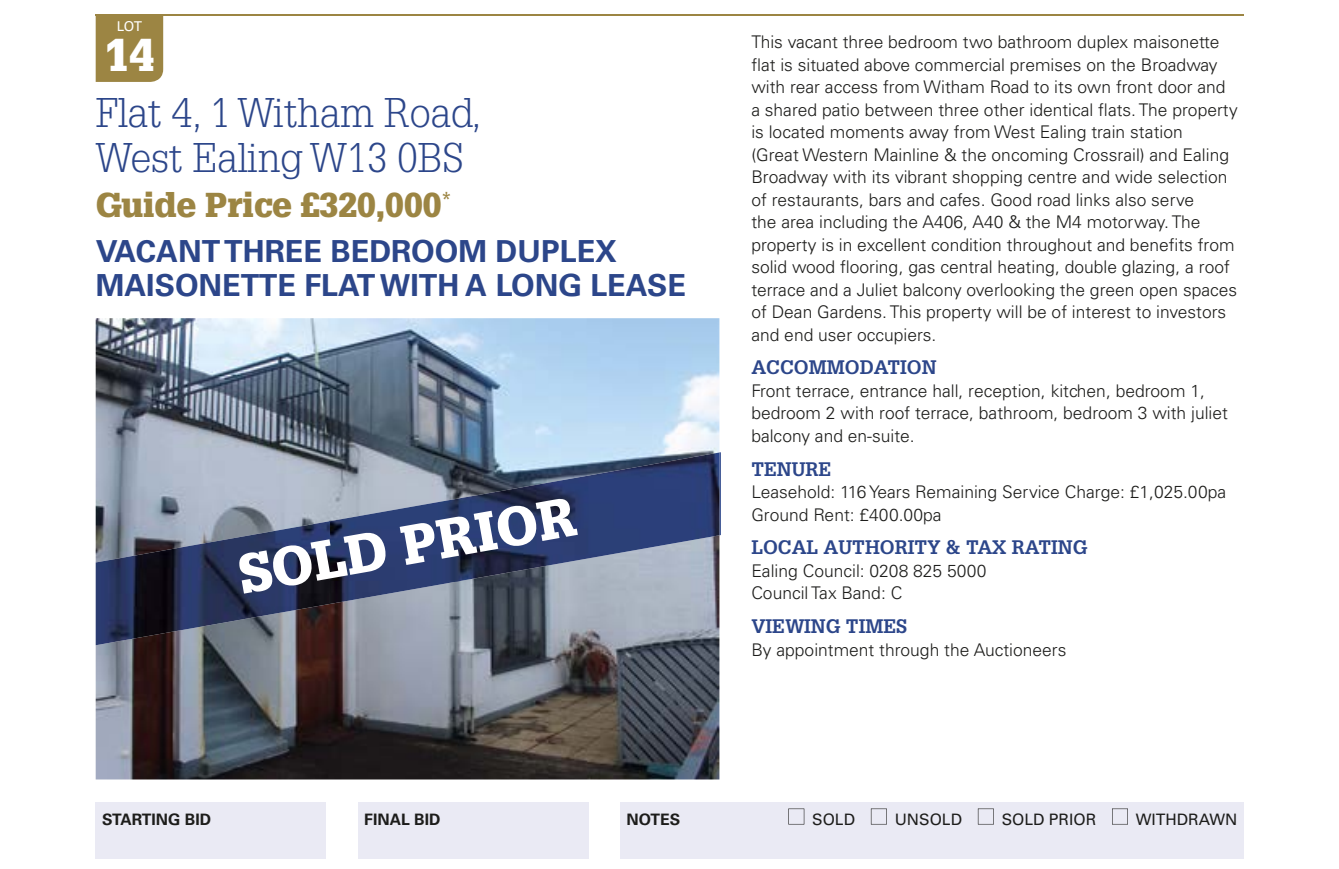
<style>
.page{position:relative;width:1339px;height:869px;background:#fff}
.page>*{position:absolute;margin:0;border:0;box-sizing:border-box;transform-origin:0 0}
.t1{font:900 54px "Glypha LT Std";color:#fff}
.t2{font:900 45px "Glypha LT Std";color:#fff}
.t3{font:300 40.5px/45px "Glypha LT Std";color:#2c468a}
.t4{font:900 33.75px "Glypha LT Std";color:#9c8543}
.t5{font:700 30.38px/33.8px "Univers LT Std";color:#2c468a}
.t6{font:700 19.12px "Glypha LT Std";color:#2c468a}
.t7{font:300 17.55px/22.5px "Univers LT Std";color:#1d1d1b}
.t8{font:15.75px "Univers LT Std";color:#1d1d1b}
.t9{font:700 15.75px "Univers LT Std";color:#1d1d1b}
.t10{font:13.5px "Univers LT Std";color:#fff}
</style>
<div class="page">
<hr style="left:96px;top:14px;width:1148px;height:2px;background:#9c8543">
<div style="left:96px;top:802px;width:230px;height:56px;background:#eaeaf4"></div>
<div style="left:358px;top:802px;width:230px;height:56px;background:#eaeaf4"></div>
<div style="left:620px;top:802px;width:624px;height:56px;background:#eaeaf4"></div>
<svg style="left:788px;top:808px;width:16px;height:16px"></svg>
<svg style="left:871px;top:808px;width:16px;height:16px"></svg>
<svg style="left:978px;top:808px;width:16px;height:16px"></svg>
<svg style="left:1112px;top:808px;width:16px;height:16px"></svg>
<div style="left:96px;top:16px;width:67px;height:66px;background:#9c8543"></div>
<hr style="left:96px;top:868px;width:1148px;height:1px;background:#1d1d1b">
<img style="left:96px;top:318px;width:623px;height:461px">
<hr style="left:719px;top:452px;width:2px;height:83px;background:#2b468a">
<img style="left:329px;top:452px;width:390px;height:130px">
<img style="left:96px;top:521px;width:234px;height:124px">
<img style="left:329px;top:581px;width:132px;height:23px">
<p class="t10" style="left:117px;top:18px;width:27px">LOT</p>
<h2 class="t2" style="left:104px;top:27px;width:52px">14</h2>
<h3 class="t3" style="left:96px;top:91px;width:387px">Flat 4, 1 Witham Road,<br>West Ealing W13 0BS</h3>
<h3 class="t4" style="left:96px;top:184px;width:357px">Guide Price £320,000<sup>*</sup></h3>
<h3 class="t5" style="left:96px;top:235px;width:592px">VACANT THREE BEDROOM DUPLEX<br>MAISONETTE FLAT WITH A LONG LEASE</h3>
<h1 class="t1" style="left:233px;top:543px;width:344px;rotate:-10deg">SOLD PRIOR</h1>
<p class="t7" style="left:751px;top:31px;width:488px">This vacant three bedroom two bathroom duplex maisonette flat is situated above commercial premises on the Broadway with rear access from Witham Road to its own front door and a shared patio between three other identical flats. The property is located moments away from West Ealing train station<br>(Great Western Mainline &amp; the oncoming Crossrail) and Ealing Broadway with its vibrant shopping centre and wide selection of restaurants, bars and cafes. Good road links also serve<br>the area including the A406, A40 &amp; the M4 motorway. The property is in excellent condition throughout and benefits from solid wood flooring, gas central heating, double glazing, a roof terrace and a Juliet balcony overlooking the green open spaces of Dean Gardens. This property will be of interest to investors and end user occupiers.</p>
<p class="t6" style="left:751px;top:356px;width:187px">ACCOMMODATION</p>
<p class="t7" style="left:751px;top:379px;width:478px">Front terrace, entrance hall, reception, kitchen, bedroom 1, bedroom 2 with roof terrace, bathroom, bedroom 3 with juliet balcony and en-suite.</p>
<p class="t6" style="left:751px;top:457px;width:82px">TENURE</p>
<p class="t7" style="left:751px;top:481px;width:476px">Leasehold: 116 Years Remaining Service Charge: £1,025.00pa<br>Ground Rent: £400.00pa</p>
<p class="t6" style="left:751px;top:536px;width:338px">LOCAL AUTHORITY &amp; TAX RATING</p>
<p class="t7" style="left:751px;top:559px;width:237px">Ealing Council: 0208 825 5000<br>Council Tax Band: C</p>
<p class="t6" style="left:751px;top:615px;width:157px">VIEWING TIMES</p>
<p class="t7" style="left:751px;top:638px;width:317px">By appointment through the Auctioneers</p>
<p class="t9" style="left:102px;top:810px;width:111px">STARTING BID</p>
<p class="t9" style="left:364px;top:810px;width:78px">FINAL BID</p>
<p class="t9" style="left:626px;top:810px;width:55px">NOTES</p>
<p class="t8" style="left:812px;top:810px;width:44px">SOLD</p>
<p class="t8" style="left:895px;top:810px;width:69px">UNSOLD</p>
<p class="t8" style="left:1001px;top:810px;width:96px">SOLD PRIOR</p>
<p class="t8" style="left:1136px;top:810px;width:103px">WITHDRAWN</p>
</div>
